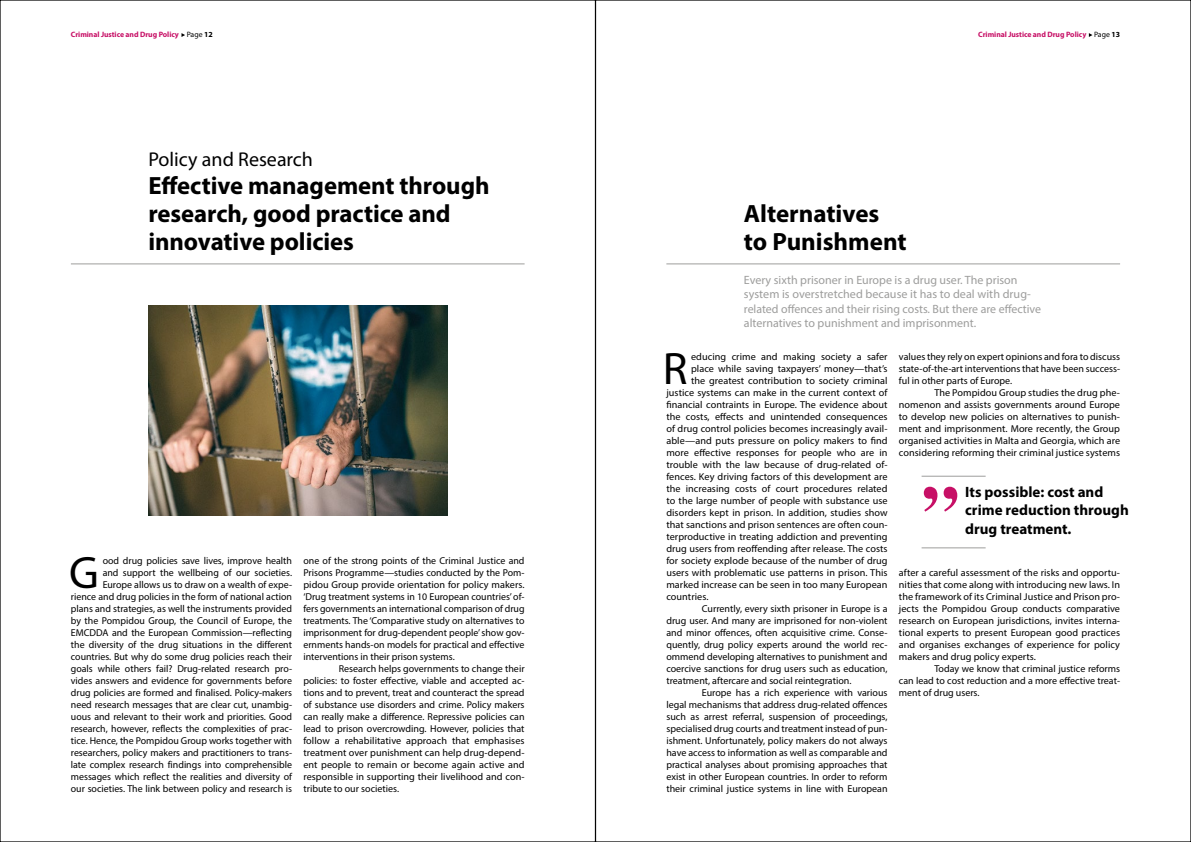
<style>
.page{position:relative;width:1191px;height:842px;background:#fff}
.page>*{position:absolute;margin:0;border:0;box-sizing:border-box;transform-origin:0 0}
.t1{font:700 74.1px "Times";color:#c71066}
.t2{font:45.6px "Myriad Pro";color:#000}
.t3{font:700 25px/28px "Myriad Pro";letter-spacing:-.005em;color:#000}
.t4{font:20px "Myriad Pro";color:#000}
.t5{font:700 15px/18.5px "Myriad Pro";color:#000}
.t6{font:12px/14.4px "Myriad Pro";color:#9d9d9c}
.t7{font:10px/12px "Myriad Pro";color:#000;text-align:justify}
.t8{font:700 7.8px "Myriad Pro";letter-spacing:-.005em;color:#c71066}
.s1{font-weight:400;color:#000}
.s2{color:#000}
</style>
<div class="page">
<svg style="left:1088px;top:33px;width:4px;height:4px"></svg>
<svg style="left:181px;top:33px;width:4px;height:4px"></svg>
<hr style="left:666px;top:264px;width:454px;height:1px;background:#9d9d9c">
<hr style="left:71px;top:264px;width:453px;height:1px;background:#9d9d9c">
<hr style="left:921px;top:476px;width:64px;height:1px;background:#9d9d9c">
<hr style="left:921px;top:548px;width:64px;height:1px;background:#9d9d9c">
<img style="left:148px;top:306px;width:299px;height:210px">
<p class="t8" style="left:71px;top:29px;width:143px">Criminal Justice and Drug Policy <span class="s1">Page</span> <span class="s2">12</span></p>
<p class="t8" style="left:978px;top:29px;width:143px">Criminal Justice and Drug Policy <span class="s1">Page</span> <span class="s2">13</span></p>
<h3 class="t4" style="left:148px;top:146px;width:166px">Policy and Research</h3>
<h3 class="t3" style="left:148px;top:170px;width:343px">Effective management through research, good practice and innovative policies</h3>
<p class="t7" style="left:71px;top:554px;width:223px;text-align:right">ood drug policies save lives, improve health<br>and support the wellbeing of our societies.<br>Europe allows us to draw on a wealth of expe-<br>rience and drug policies in the form of national action plans and strategies, as well the instruments provided by the Pompidou Group, the Council of Europe, the EMCDDA and the European Commission—reflecting the diversity of the drug situations in the different countries. But why do some drug policies reach their goals while others fail? Drug-related research pro&shy;vides answers and evidence for governments before drug policies are formed and finalised. Policy-makers need research messages that are clear cut, unambig&shy;uous and relevant to their work and priorities. Good research, however, reflects the complexities of prac&shy;tice. Hence, the Pompidou Group works together with researchers, policy makers and practitioners to trans&shy;late complex research findings into comprehensible messages which reflect the realities and diversity of our societies. The link between policy and research is</p>
<p class="t7" style="left:303px;top:554px;width:223px">one of the strong points of the Criminal Justice and Prisons Programme—studies conducted by the Pom&shy;pidou Group provide orientation for policy makers. ‘Drug treatment systems in 10 European countries’ of&shy;fers governments an international comparison of drug treatments. The ‘Comparative study on alternatives to imprisonment for drug-dependent people’ show gov&shy;ernments hands-on models for practical and effective interventions in their prison systems.</p>
<h2 class="t2" style="left:69px;top:545px;width:31px">G</h2>
<p class="t7" style="left:303px;top:662px;width:223px;text-indent:35px">Research helps governments to change their policies: to foster effective, viable and accepted ac&shy;tions and to prevent, treat and counteract the spread of substance use disorders and crime. Policy makers can really make a difference. Repressive policies can lead to prison overcrowding. However, policies that follow a rehabilitative approach that emphasises treatment over punishment can help drug-depend&shy;ent people to remain or become again active and responsible in supporting their livelihood and con&shy;tribute to our societies.</p>
<h3 class="t3" style="left:744px;top:198px;width:164px">Alternatives to Punishment</h3>
<p class="t6" style="left:744px;top:273px;width:299px">Every sixth prisoner in Europe is a drug user. The prison system is overstretched because it has to deal with drug&shy;related offences and their rising costs. But there are effective alternatives to punishment and imprisonment.</p>
<h2 class="t2" style="left:663px;top:341px;width:26px">R</h2>
<p class="t7" style="left:691px;top:350px;width:198px">educing crime and making society a safer</p>
<p class="t7" style="left:691px;top:362px;width:198px">place while saving taxpayers’ money—that’s</p>
<p class="t7" style="left:691px;top:374px;width:198px">the greatest contribution to society criminal</p>
<p class="t7" style="left:666px;top:386px;width:223px">justice systems can make in the current context of</p>
<p class="t7" style="left:666px;top:398px;width:223px">financial contraints in Europe. The evidence about</p>
<p class="t7" style="left:666px;top:410px;width:223px">the costs, effects and unintended consequences</p>
<p class="t7" style="left:666px;top:422px;width:223px">of drug control policies becomes increasingly avail-</p>
<p class="t7" style="left:666px;top:434px;width:223px">able—and puts pressure on policy makers to find</p>
<p class="t7" style="left:666px;top:446px;width:223px">more effective responses for people who are in</p>
<p class="t7" style="left:666px;top:458px;width:223px">trouble with the law because of drug-related of-</p>
<p class="t7" style="left:666px;top:470px;width:223px">fences. Key driving factors of this development are</p>
<p class="t7" style="left:666px;top:482px;width:223px">the increasing costs of court procedures related</p>
<p class="t7" style="left:666px;top:494px;width:223px">to the large number of people with substance use</p>
<p class="t7" style="left:666px;top:506px;width:223px">disorders kept in prison. In addition, studies show</p>
<p class="t7" style="left:666px;top:518px;width:223px">that sanctions and prison sentences are often coun-</p>
<p class="t7" style="left:666px;top:530px;width:223px">terproductive in treating addiction and preventing</p>
<p class="t7" style="left:666px;top:542px;width:223px">drug users from reoffending after release. The costs</p>
<p class="t7" style="left:666px;top:554px;width:223px">for society explode because of the number of drug</p>
<p class="t7" style="left:666px;top:566px;width:223px">users with problematic use patterns in prison. This</p>
<p class="t7" style="left:666px;top:578px;width:223px">marked increase can be seen in too many European</p>
<p class="t7" style="left:666px;top:590px;width:44px">countries.</p>
<p class="t7" style="left:702px;top:602px;width:187px">Currently, every sixth prisoner in Europe is a</p>
<p class="t7" style="left:666px;top:614px;width:223px">drug user. And many are imprisoned for non-violent</p>
<p class="t7" style="left:666px;top:626px;width:223px">and minor offences, often acquisitive crime. Conse-</p>
<p class="t7" style="left:666px;top:638px;width:223px">quently, drug policy experts around the world rec-</p>
<p class="t7" style="left:666px;top:650px;width:223px">ommend developing alternatives to punishment and</p>
<p class="t7" style="left:666px;top:662px;width:223px">coercive sanctions for drug users such as education,</p>
<p class="t7" style="left:666px;top:674px;width:187px">treatment, aftercare and social reintegration.</p>
<p class="t7" style="left:702px;top:686px;width:187px">Europe has a rich experience with various</p>
<p class="t7" style="left:666px;top:698px;width:223px">legal mechanisms that address drug-related offences</p>
<p class="t7" style="left:666px;top:710px;width:223px">such as arrest referral, suspension of proceedings,</p>
<p class="t7" style="left:666px;top:722px;width:223px">specialised drug courts and treatment instead of pun-</p>
<p class="t7" style="left:666px;top:734px;width:223px">ishment. Unfortunately, policy makers do not always</p>
<p class="t7" style="left:666px;top:746px;width:223px">have access to information as well as comparable and</p>
<p class="t7" style="left:666px;top:758px;width:223px">practical analyses about promising approaches that</p>
<p class="t7" style="left:666px;top:770px;width:223px">exist in other European countries. In order to reform</p>
<p class="t7" style="left:666px;top:782px;width:223px">their criminal justice systems in line with European</p>
<p class="t7" style="left:899px;top:350px;width:223px">values they rely on expert opinions and fora to discuss state-of-the-art interventions that have been success&shy;ful in other parts of Europe.</p>
<p class="t7" style="left:899px;top:386px;width:223px;text-indent:35px">The Pompidou Group studies the drug phe&shy;nomenon and assists governments around Europe to develop new policies on alternatives to punish&shy;ment and imprisonment. More recently, the Group organised activities in Malta and Georgia, which are considering reforming their criminal justice systems</p>
<h1 class="t1" style="left:921px;top:442px;width:39px">”</h1>
<h3 class="t5" style="left:965px;top:482px;width:165px">Its possible: cost and crime reduction through</h3>
<h3 class="t5" style="left:965px;top:519px;width:108px">drug treatment.</h3>
<p class="t7" style="left:899px;top:566px;width:223px">after a careful assessment of the risks and opportu&shy;nities that come along with introducing new laws. In the framework of its Criminal Justice and Prison pro&shy;jects the Pompidou Group conducts comparative research on European jurisdictions, invites interna&shy;tional experts to present European good practices and organises exchanges of experience for policy makers and drug policy experts.</p>
<p class="t7" style="left:899px;top:662px;width:223px;text-indent:35px">Today we know that criminal justice reforms can lead to cost reduction and a more effective treat&shy;ment of drug users.</p>
</div>
